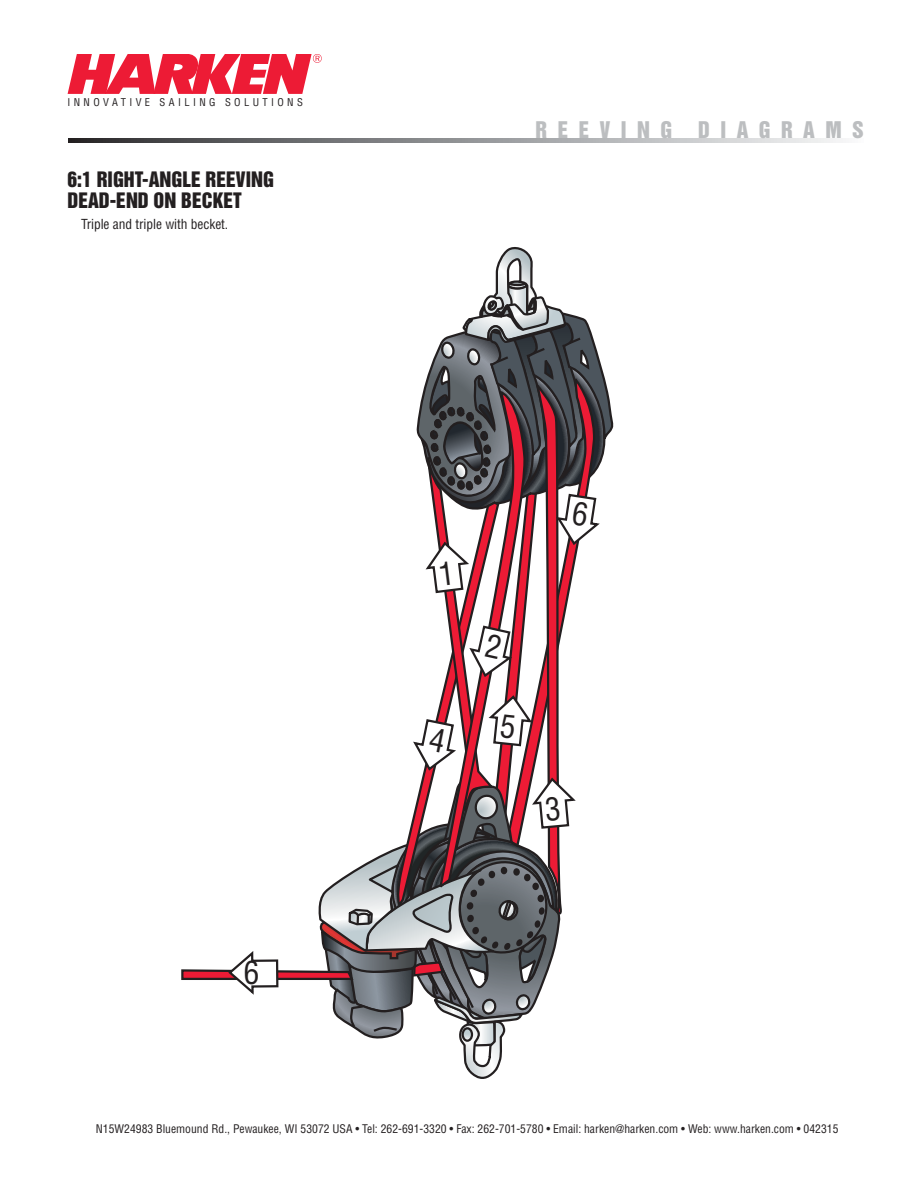
<style>
.page{position:relative;width:918px;height:1188px;background:#fff}
.page>*{position:absolute;margin:0;border:0;box-sizing:border-box;transform-origin:0 0}
.t1{font:21px "Helvetica Inserat";letter-spacing:.5em;color:#bcbec0}
.t2{font:19.5px/21px "Helvetica Inserat";color:#231f20}
.t3{font:condensed 13.5px "Helvetica";letter-spacing:-.005em;color:#231f20}
.t4{font:condensed 11.7px "Helvetica";color:#231f20}
.t5{font:condensed 10.5px "Helvetica";letter-spacing:.325em;color:#231f20}
</style>
<div class="page">
<svg style="left:68px;top:138px;width:775px;height:4px;background:#8f9092"></svg>
<svg style="left:68px;top:54px;width:254px;height:40px"></svg>
<svg style="left:181px;top:247px;width:433px;height:832px"></svg>
<p class="t5" style="left:68px;top:95px;width:237px">INNOVATIVE SAILING SOLUTIONS</p>
<h2 class="t2" style="left:68px;top:169px;width:208px">6:1 RIGHT-ANGLE REEVING<br>DEAD-END ON BECKET</h2>
<p class="t3" style="left:81px;top:215px;width:149px">Triple and triple with becket.</p>
<h1 class="t1" style="left:535px;top:117px;width:330px">REEVING DIAGRAMS</h1>
<p class="t4" style="left:96px;top:1121px;width:744px">N15W24983 Bluemound Rd., Pewaukee, WI 53072 USA • Tel: 262-691-3320 • Fax: 262-701-5780 • Email: harken@harken.com • Web: www.harken.com • 042315</p>
</div>
